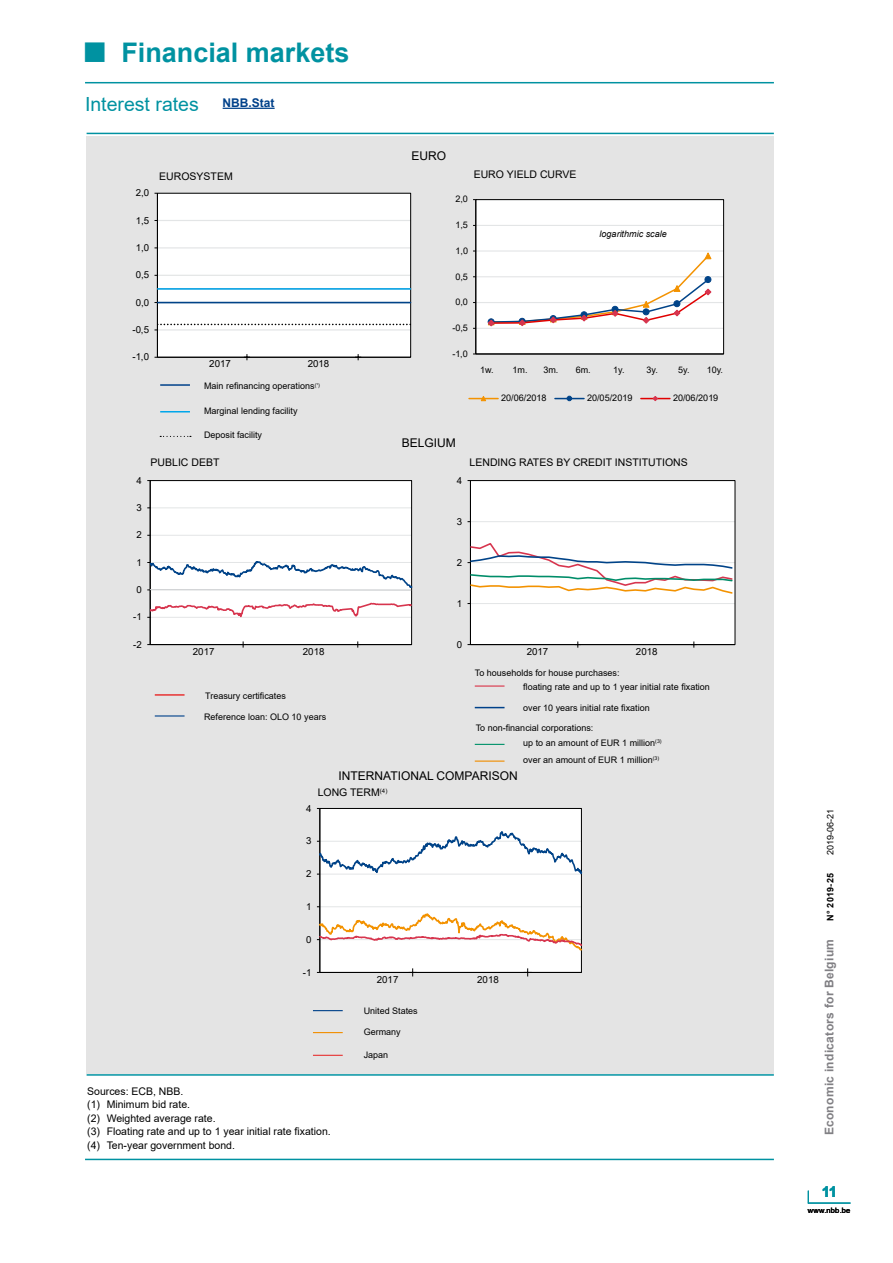
<style>
.page{position:relative;width:893px;height:1263px;background:#fff}
.page>*{position:absolute;margin:0;border:0;box-sizing:border-box;transform-origin:0 0}
.t1{font:700 27px "Arial";color:#0092a1}
.t2{font:19.5px "Arial";color:#0092a1}
.t3{font:700 15px "Arial";color:#0092a1}
.t4{font:12px "Arial";color:#000}
.t5{font:700 12px "Arial";letter-spacing:.025em;color:#818084}
.t6{font:700 12px "Arial";color:#00418a}
.t7{font:10.5px/13.5px "Arial";color:#000}
.t8{font:9.75px "Arial";color:#000}
.t9{font:9.6px "Arial";color:#000}
.t10{font:9.15px "Arial";letter-spacing:.005em;color:#000}
.t11{font:9px/13.6px "Arial";color:#000}
.t12{font:italic 9px "Arial";color:#000}
.t13{font:700 9px "Arial";letter-spacing:.025em;color:#000}
.t14{font:7.5px "Arial";letter-spacing:.025em;color:#000}
</style>
<div class="page">
<div style="left:87px;top:137px;width:687px;height:937px;background:#e4e4e4"></div>
<hr style="left:87px;top:133px;width:687px;height:1px;background:#0092a1">
<hr style="left:87px;top:1074px;width:687px;height:2px;background:#0092a1">
<hr style="left:160px;top:384px;width:30px;height:2px;background:#00418a">
<hr style="left:160px;top:411px;width:30px;height:1px;background:#00a6eb">
<svg style="left:160px;top:436px;width:31px;height:1px"></svg>
<hr style="left:155px;top:694px;width:30px;height:2px;background:#e73333">
<hr style="left:155px;top:715px;width:30px;height:1px;background:#00418a">
<svg style="left:475px;top:707px;width:29px;height:1px"></svg>
<hr style="left:475px;top:685px;width:29px;height:2px;background:#da3449">
<svg style="left:475px;top:744px;width:29px;height:1px"></svg>
<hr style="left:475px;top:760px;width:29px;height:2px;background:#f18e00">
<hr style="left:313px;top:1010px;width:30px;height:1px;background:#00418a">
<hr style="left:313px;top:1032px;width:30px;height:1px;background:#f18e00">
<hr style="left:313px;top:1055px;width:30px;height:1px;background:#e73333">
<div style="left:157px;top:193px;width:254px;height:164px;background:#fff"></div>
<hr style="left:157px;top:275px;width:254px;height:1px;background:#e3e5e6">
<hr style="left:157px;top:247px;width:254px;height:1px;background:#e3e5e6">
<hr style="left:157px;top:220px;width:254px;height:1px;background:#e3e5e6">
<hr style="left:157px;top:193px;width:1px;height:164px;background:#000">
<hr style="left:157px;top:357px;width:254px;height:1px;background:#000">
<svg style="left:155px;top:301px;width:257px;height:3px"></svg>
<svg style="left:157px;top:287px;width:255px;height:3px"></svg>
<svg style="left:155px;top:323px;width:257px;height:8px"></svg>
<svg style="left:244px;top:354px;width:6px;height:6px"></svg>
<svg style="left:355px;top:354px;width:6px;height:6px"></svg>
<div style="left:150px;top:481px;width:262px;height:164px;background:#fff"></div>
<hr style="left:150px;top:535px;width:262px;height:1px;background:#e3e5e6">
<hr style="left:150px;top:507px;width:262px;height:1px;background:#e3e5e6">
<div style="left:150px;top:480px;width:262px;height:165px;border:1px solid #000"></div>
<hr style="left:150px;top:481px;width:1px;height:164px;background:#000">
<hr style="left:150px;top:644px;width:262px;height:1px;background:#000">
<svg style="left:147px;top:600px;width:266px;height:22px"></svg>
<svg style="left:240px;top:641px;width:6px;height:7px"></svg>
<svg style="left:355px;top:641px;width:6px;height:7px"></svg>
<svg style="left:147px;top:558px;width:266px;height:33px"></svg>
<div style="left:470px;top:481px;width:265px;height:164px;background:#fff"></div>
<hr style="left:470px;top:603px;width:265px;height:1px;background:#e3e5e6">
<hr style="left:470px;top:521px;width:265px;height:1px;background:#e3e5e6">
<div style="left:470px;top:480px;width:265px;height:165px;border:1px solid #000"></div>
<hr style="left:470px;top:481px;width:1px;height:164px;background:#000">
<hr style="left:470px;top:644px;width:265px;height:1px;background:#000">
<svg style="left:468px;top:542px;width:266px;height:53px"></svg>
<svg style="left:575px;top:641px;width:6px;height:7px"></svg>
<svg style="left:691px;top:641px;width:6px;height:7px"></svg>
<div style="left:320px;top:808px;width:261px;height:164px;background:#fff"></div>
<div style="left:320px;top:808px;width:262px;height:165px;border:1px solid #000"></div>
<hr style="left:320px;top:808px;width:1px;height:164px;background:#000">
<hr style="left:320px;top:972px;width:261px;height:1px;background:#000">
<svg style="left:317px;top:827px;width:265px;height:51px"></svg>
<svg style="left:317px;top:906px;width:265px;height:46px"></svg>
<svg style="left:409px;top:968px;width:8px;height:8px"></svg>
<svg style="left:524px;top:968px;width:8px;height:8px"></svg>
<div style="left:476px;top:200px;width:248px;height:154px;background:#fff"></div>
<hr style="left:476px;top:328px;width:248px;height:1px;background:#e3e5e6">
<hr style="left:476px;top:302px;width:248px;height:1px;background:#e3e5e6">
<hr style="left:476px;top:276px;width:248px;height:1px;background:#e3e5e6">
<hr style="left:476px;top:250px;width:248px;height:2px;background:#e3e5e6">
<hr style="left:476px;top:225px;width:248px;height:1px;background:#e3e5e6">
<div style="left:476px;top:199px;width:248px;height:155px;border:1px solid #000"></div>
<hr style="left:476px;top:200px;width:1px;height:154px;background:#000">
<hr style="left:476px;top:354px;width:248px;height:1px;background:#000">
<svg style="left:487px;top:252px;width:225px;height:75px"></svg>
<svg style="left:469px;top:396px;width:29px;height:5px"></svg>
<svg style="left:555px;top:396px;width:29px;height:5px"></svg>
<svg style="left:641px;top:396px;width:29px;height:5px"></svg>
<hr style="left:85px;top:82px;width:689px;height:1px;background:#0092a1">
<hr style="left:85px;top:1159px;width:689px;height:1px;background:#0092a1">
<svg style="left:808px;top:1191px;width:1px;height:12px"></svg>
<hr style="left:808px;top:1203px;width:42px;height:1px;background:#0092a1">
<hr style="left:223px;top:108px;width:52px;height:1px;background:#00418a">
<h1 class="t1" style="left:121px;top:34px;width:230px">Financial markets</h1>
<h2 class="t2" style="left:85px;top:91px;width:115px">Interest rates</h2>
<h3 class="t6" style="left:223px;top:94px;width:53px">NBB.Stat</h3>
<p class="t9" style="left:136px;top:186px;width:15px">2,0</p>
<p class="t9" style="left:136px;top:214px;width:15px">1,5</p>
<p class="t9" style="left:136px;top:241px;width:15px">1,0</p>
<p class="t9" style="left:136px;top:268px;width:15px">0,5</p>
<p class="t9" style="left:136px;top:296px;width:15px">0,0</p>
<p class="t9" style="left:133px;top:323px;width:18px">-0,5</p>
<p class="t9" style="left:133px;top:350px;width:18px">-1,0</p>
<p class="t7" style="left:159px;top:170px;width:75px">EUROSYSTEM</p>
<p class="t8" style="left:209px;top:357px;width:23px">2017</p>
<p class="t8" style="left:308px;top:357px;width:23px">2018</p>
<p class="t9" style="left:137px;top:474px;width:7px">4</p>
<p class="t9" style="left:137px;top:501px;width:7px">3</p>
<p class="t9" style="left:137px;top:528px;width:7px">2</p>
<p class="t9" style="left:137px;top:556px;width:7px">1</p>
<p class="t9" style="left:137px;top:583px;width:7px">0</p>
<p class="t9" style="left:133px;top:610px;width:10px">-1</p>
<p class="t11" style="left:204px;top:379px;width:117px">Main refinancing operations<sup>(¹)</sup></p>
<p class="t11" style="left:204px;top:404px;width:95px">Marginal lending facility</p>
<p class="t11" style="left:204px;top:428px;width:60px">Deposit facility</p>
<p class="t7" style="left:151px;top:456px;width:70px">PUBLIC DEBT</p>
<h3 class="t4" style="left:411px;top:147px;width:36px">EURO</h3>
<p class="t7" style="left:474px;top:168px;width:104px">EURO YIELD CURVE</p>
<p class="t11" style="left:455px;top:192px;width:14px">2,0</p>
<p class="t11" style="left:455px;top:218px;width:14px">1,5</p>
<p class="t10" style="left:455px;top:244px;width:14px">1,0</p>
<p class="t11" style="left:455px;top:270px;width:14px">0,5</p>
<p class="t11" style="left:455px;top:295px;width:14px">0,0</p>
<p class="t10" style="left:452px;top:322px;width:17px">-0,5</p>
<p class="t11" style="left:452px;top:347px;width:17px">-1,0</p>
<p class="t12" style="left:600px;top:228px;width:69px">logarithmic scale</p>
<p class="t11" style="left:480px;top:363px;width:49px">1w. 1m.</p>
<p class="t11" style="left:543px;top:363px;width:49px">3m. 6m.</p>
<p class="t11" style="left:613px;top:363px;width:13px">1y.</p>
<p class="t11" style="left:646px;top:363px;width:45px">3y. 5y.</p>
<p class="t11" style="left:707px;top:363px;width:18px">10y.</p>
<p class="t10" style="left:501px;top:392px;width:47px">20/06/2018</p>
<p class="t10" style="left:587px;top:392px;width:47px">20/05/2019</p>
<p class="t10" style="left:673px;top:392px;width:47px">20/06/2019</p>
<h3 class="t4" style="left:402px;top:435px;width:56px">BELGIUM</h3>
<p class="t9" style="left:457px;top:474px;width:7px">4</p>
<p class="t7" style="left:470px;top:456px;width:220px">LENDING RATES BY CREDIT INSTITUTIONS</p>
<p class="t9" style="left:457px;top:515px;width:7px">3</p>
<p class="t9" style="left:457px;top:556px;width:7px">2</p>
<p class="t9" style="left:457px;top:597px;width:7px">1</p>
<p class="t9" style="left:133px;top:638px;width:10px">-2</p>
<p class="t9" style="left:457px;top:638px;width:7px">0</p>
<p class="t8" style="left:193px;top:645px;width:23px">2017</p>
<p class="t8" style="left:303px;top:645px;width:23px">2018</p>
<p class="t8" style="left:527px;top:645px;width:23px">2017</p>
<p class="t8" style="left:636px;top:645px;width:23px">2018</p>
<p class="t11" style="left:205px;top:689px;width:82px">Treasury certificates</p>
<p class="t11" style="left:204px;top:710px;width:124px">Reference loan: OLO 10 years</p>
<p class="t11" style="left:523px;top:666px;width:188px;text-indent:-48px">To households for house purchases:<br>floating rate and up to 1 year initial rate fixation</p>
<p class="t11" style="left:476px;top:698px;width:175px;line-height:19.6px;text-indent:47px">over 10 years initial rate fixation<br>To non-financial corporations:</p>
<p class="t11" style="left:523px;top:735px;width:140px;line-height:16.8px">up to an amount of EUR 1 million<sup>(3) </sup>over an amount of EUR 1 million<sup>(3)</sup></p>
<h3 class="t4" style="left:339px;top:767px;width:181px">INTERNATIONAL COMPARISON</h3>
<p class="t7" style="left:318px;top:786px;width:71px">LONG TERM<sup>(4)</sup></p>
<p class="t9" style="left:306px;top:801px;width:7px">4</p>
<p class="t9" style="left:306px;top:834px;width:7px">3</p>
<p class="t9" style="left:306px;top:867px;width:7px">2</p>
<p class="t9" style="left:306px;top:900px;width:7px">1</p>
<p class="t9" style="left:306px;top:933px;width:7px">0</p>
<p class="t9" style="left:303px;top:965px;width:10px">-1</p>
<p class="t8" style="left:377px;top:972px;width:23px">2017</p>
<p class="t8" style="left:477px;top:972px;width:23px">2018</p>
<p class="t11" style="left:364px;top:1004px;width:56px">United States</p>
<p class="t11" style="left:364px;top:1025px;width:39px">Germany</p>
<p class="t11" style="left:364px;top:1048px;width:26px">Japan</p>
<p class="t7" style="left:87px;top:1084px;width:245px">Sources: ECB, NBB.<br>(1) Minimum bid rate.<br>(2) Weighted average rate.<br>(3) Floating rate and up to 1 year initial rate fixation. (4) Ten-year government bond.</p>
<p class="t11" style="left:823px;top:855px;width:48px;rotate:-90deg">2019-06-21</p>
<p class="t13" style="left:824px;top:921px;width:49px;rotate:-90deg">N° 2019-25</p>
<h3 class="t5" style="left:821px;top:1135px;width:198px;rotate:-90deg">Economic indicators for Belgium</h3>
<h3 class="t3" style="left:821px;top:1181px;width:17px">11</h3>
<p class="t14" style="left:808px;top:1205px;width:44px">www.nbb.be</p>
</div>
